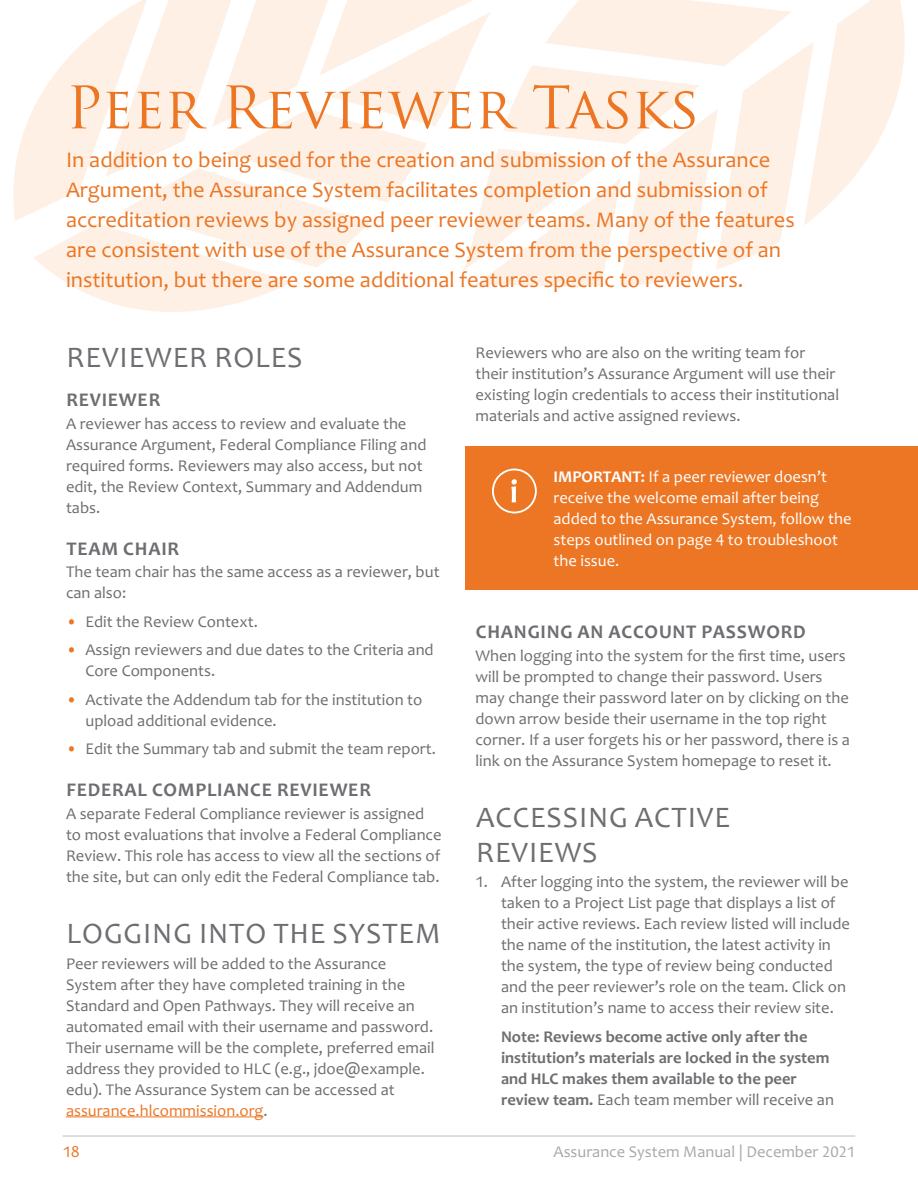
<style>
.page{position:relative;width:918px;height:1188px;background:#fff}
.page>*{position:absolute;margin:0;border:0;box-sizing:border-box;transform-origin:0 0}
.Header_1{font:57px "Trajan Pro";color:#ec7624}
.Header_2{font:30px/34.5px "Candara";letter-spacing:.03em;color:#6d6e71}
.Intro_Paragraph{font:22.5px/30px "Candara";color:#ec7624}
.Header_3{font:700 19.5px "Candara";letter-spacing:.04em;color:#6d6e71}
.Numbered_List_-_Firs{font:16.5px/21px "Candara";color:#6d6e71}
.Bulleted_List{font:16.5px/21px "Candara";color:#6d6e71}
.t1{font:700 16.5px/21px "Candara";color:#6d6e71}
.Single_Paragraph{font:16.5px/21px "Candara";color:#fff}
.t2{font:16.5px "Candara";color:#a7a9ac}
.t3{font:16.5px "Candara";color:#ec7624}
.s1{color:#ec7624}
.s2{font-weight:700}
.s3{font-weight:400}
</style>
<div class="page">
<hr style="left:63px;top:1136px;width:792px;height:1px;background:#bcbec0">
<svg style="left:13px;top:0;width:892px;height:312px"></svg>
<hr style="left:66px;top:1117px;width:197px;height:1px;background:#ec7624">
<div style="left:465px;top:446px;width:453px;height:144px;background:#ec7624"></div>
<svg style="left:492px;top:469px;width:45px;height:44px"></svg>
<h2 class="Header_1" style="left:66px;top:71px;width:635px">Peer Reviewer Tasks</h2>
<p class="Intro_Paragraph" style="left:66px;top:145px;width:730px">In addition to being used for the creation and submission of the Assurance Argument, the Assurance System facilitates completion and submission of accreditation reviews by assigned peer reviewer teams. Many of the features are consistent with use of the Assurance System from the perspective of an institution, but there are some additional features specific to reviewers.</p>
<h3 class="Header_2" style="left:67px;top:340px;width:237px">REVIEWER ROLES</h3>
<h4 class="Header_3" style="left:66px;top:388px;width:95px">REVIEWER</h4>
<p class="Numbered_List_-_Firs" style="left:66px;top:413px;width:362px">A reviewer has access to review and evaluate the Assurance Argument, Federal Compliance Filing and required forms. Reviewers may also access, but not edit, the Review Context, Summary and Addendum tabs.</p>
<h4 class="Header_3" style="left:66px;top:536px;width:114px">TEAM CHAIR</h4>
<p class="Numbered_List_-_Firs" style="left:66px;top:561px;width:375px">The team chair has the same access as a reviewer, but can also:</p>
<p class="Bulleted_List" style="left:66px;top:611px;width:193px"><span class="s1">•</span> Edit the Review Context.</p>
<p class="Bulleted_List" style="left:86px;top:639px;width:350px;text-indent:-20px"><span class="s1">•</span> Assign reviewers and due dates to the Criteria and<br>Core Components.</p>
<p class="Bulleted_List" style="left:86px;top:689px;width:338px;text-indent:-20px"><span class="s1">•</span> Activate the Addendum tab for the institution to upload additional evidence.</p>
<p class="Bulleted_List" style="left:66px;top:738px;width:371px"><span class="s1">•</span> Edit the Summary tab and submit the team report.</p>
<h4 class="Header_3" style="left:66px;top:778px;width:306px">FEDERAL COMPLIANCE REVIEWER</h4>
<p class="Numbered_List_-_Firs" style="left:66px;top:803px;width:377px">A separate Federal Compliance reviewer is assigned to most evaluations that involve a Federal Compliance Review. This role has access to view all the sections of the site, but can only edit the Federal Compliance tab.</p>
<h3 class="Header_2" style="left:67px;top:916px;width:376px">LOGGING INTO THE SYSTEM</h3>
<p class="Numbered_List_-_Firs" style="left:66px;top:953px;width:370px">Peer reviewers will be added to the Assurance System after they have completed training in the Standard and Open Pathways. They will receive an automated email with their username and password.<br>Their username will be the complete, preferred email address they provided to HLC (e.g., jdoe@example. edu). The Assurance System can be accessed at <span class="s1">assurance.hlcommission.org</span>.</p>
<p class="Numbered_List_-_Firs" style="left:476px;top:342px;width:365px">Reviewers who are also on the writing team for their institution’s Assurance Argument will use their existing login credentials to access their institutional materials and active assigned reviews.</p>
<p class="Single_Paragraph" style="left:554px;top:466px;width:300px"><span class="s2">IMPORTANT:</span> If a peer reviewer doesn’t receive the welcome email after being added to the Assurance System, follow the steps outlined on page 4 to troubleshoot the issue.</p>
<h4 class="Header_3" style="left:476px;top:619px;width:331px">CHANGING AN ACCOUNT PASSWORD</h4>
<p class="Numbered_List_-_Firs" style="left:476px;top:645px;width:376px">When logging into the system for the first time, users will be prompted to change their password. Users may change their password later on by clicking on the down arrow beside their username in the top right corner. If a user forgets his or her password, there is a link on the Assurance System homepage to reset it.</p>
<h3 class="Header_2" style="left:476px;top:800px;width:255px">ACCESSING ACTIVE<br>REVIEWS</h3>
<p class="Numbered_List_-_Firs" style="left:501px;top:871px;width:351px;text-indent:-26px">1. After logging into the system, the reviewer will be taken to a Project List page that displays a list of their active reviews. Each review listed will include the name of the institution, the latest activity in the system, the type of review being conducted and the peer reviewer’s role on the team. Click on an institution’s name to access their review site.</p>
<p class="t1" style="left:501px;top:1025px;width:335px">Note: Reviews become active only after the institution’s materials are locked in the system and HLC makes them available to the peer review team. <span class="s3">Each team member will receive an</span></p>
<p class="t3" style="left:63px;top:1141px;width:18px">18</p>
<p class="t2" style="left:554px;top:1141px;width:303px">Assurance System Manual | December 2021</p>
</div>
